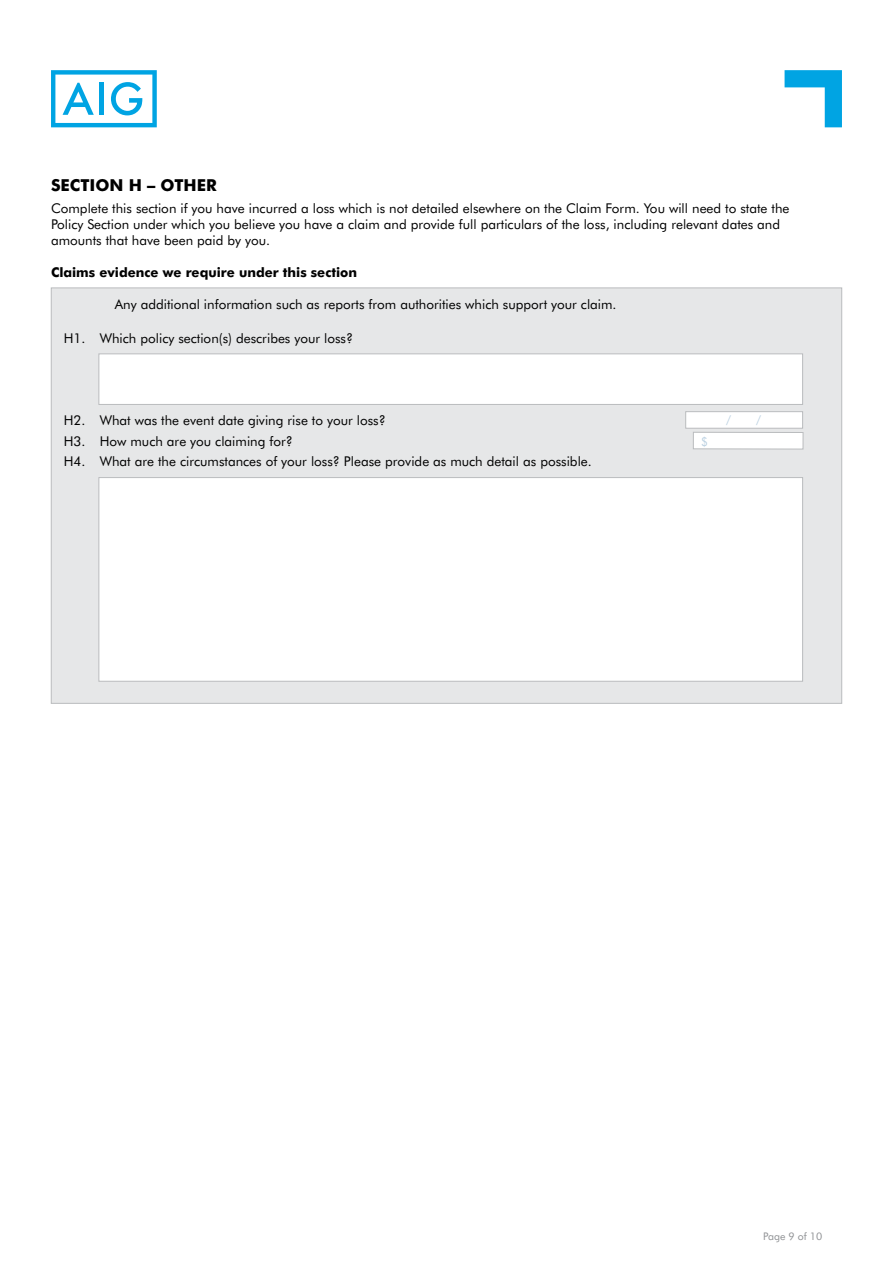
<style>
.page{position:relative;width:893px;height:1263px;background:#fff}
.page>*{position:absolute;margin:0;border:0;box-sizing:border-box;transform-origin:0 0}
.t1{font:700 16.5px "AIG Futura";color:#000}
.t2{font:13.5px/16.2px "AIG Futura";color:#000}
.t3{font:700 13.5px "AIG Futura";color:#000}
.t4{font:12px "AIG Futura";color:#bad0e1}
.t5{font:10.5px "AIG Futura";color:#8f9194}
</style>
<div class="page">
<svg style="left:785px;top:70px;width:57px;height:57px"></svg>
<svg style="left:51px;top:70px;width:106px;height:57px"></svg>
<div style="left:51px;top:288px;width:791px;height:415px;background:#e6e7e8;border:1px solid #babcbe"></div>
<div style="left:99px;top:354px;width:704px;height:51px;background:#fff;border:1px solid #babcbe"></div>
<div style="left:693px;top:432px;width:110px;height:17px;background:#fff"></div>
<div style="left:693px;top:432px;width:110px;height:17px;border:1px solid #babcbe"></div>
<div style="left:99px;top:477px;width:704px;height:204px;background:#fff;border:1px solid #babcbe"></div>
<div style="left:685px;top:411px;width:118px;height:17px;background:#fff;border:1px solid #babcbe"></div>
<p class="t1" style="left:51px;top:175px;width:167px">SECTION H – OTHER</p>
<p class="t2" style="left:51px;top:200px;width:740px">Complete this section if you have incurred a loss which is not detailed elsewhere on the Claim Form. You will need to state the<br>Policy Section under which you believe you have a claim and provide full particulars of the loss, including relevant dates and amounts that have been paid by you.</p>
<p class="t3" style="left:51px;top:264px;width:308px">Claims evidence we require under this section</p>
<p class="t2" style="left:115px;top:296px;width:503px">Any additional information such as reports from authorities which support your claim.</p>
<p class="t2" style="left:64px;top:330px;width:291px">H1. Which policy section(s) describes your loss?</p>
<p class="t2" style="left:64px;top:410px;width:530px;line-height:20.4px">H2. What was the event date giving rise to your loss?<br>H3. How much are you claiming for?<br>H4. What are the circumstances of your loss? Please provide as much detail as possible.</p>
<p class="t4" style="left:701px;top:434px;width:9px">$</p>
<p class="t4" style="left:726px;top:413px;width:7px">/</p>
<p class="t4" style="left:756px;top:413px;width:7px">/</p>
<p class="t5" style="left:763px;top:1229px;width:60px">Page 9 of 10</p>
</div>
